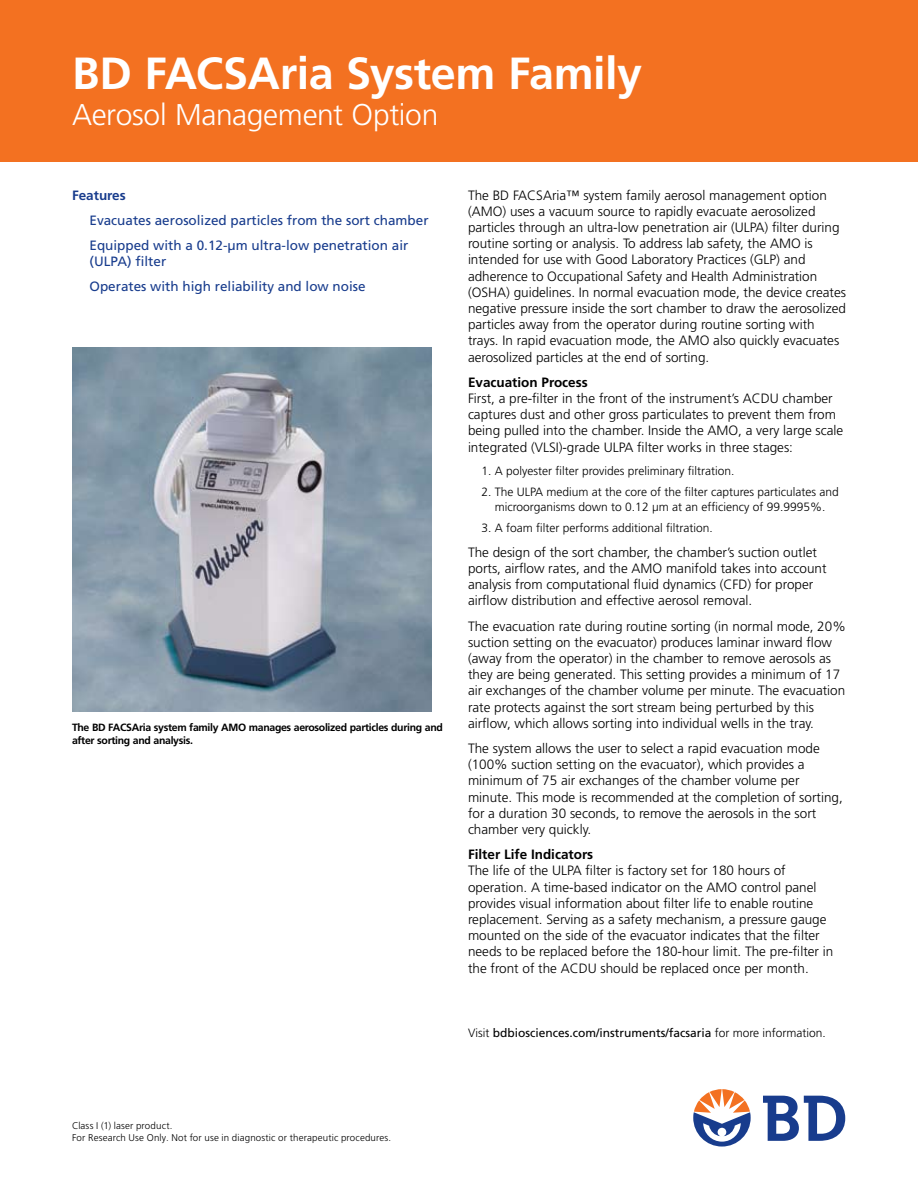
<style>
.page{position:relative;width:918px;height:1188px;background:#fff}
.page>*{position:absolute;margin:0;border:0;box-sizing:border-box;transform-origin:0 0}
.t1{font:700 45px "Frutiger";letter-spacing:-.01em;color:#fff}
.t2{font:300 30px "Frutiger";letter-spacing:-.01em;color:#fff}
.t3{font:300 13.5px/16.2px "Frutiger";color:#000}
.t4{font:13.5px/25.2px "Frutiger";color:#183c8d}
.t5{font:700 13.5px "Frutiger";color:#000}
.t6{font:700 13.5px "Frutiger";color:#183c8d}
.t7{font:300 12px/14.4px "Frutiger";color:#000;text-align:center}
.t8{font:12px "Frutiger";color:#000}
.t9{font:700 10.5px/13.5px "Frutiger";letter-spacing:-.03em;color:#000}
.t10{font:300 9.75px/12px "Frutiger";letter-spacing:.015em;color:#000}
.s1{font-weight:300}
</style>
<div class="page">
<div style="left:0;top:0;width:918px;height:162px;background:#f37121"></div>
<svg style="left:763px;top:1096px;width:82px;height:45px"></svg>
<svg style="left:693px;top:1089px;width:58px;height:58px"></svg>
<img style="left:72px;top:347px;width:360px;height:364px">
<h1 class="t1" style="left:72px;top:47px;width:572px">BD FACSAria System Family</h1>
<h2 class="t2" style="left:72px;top:98px;width:368px">Aerosol Management Option</h2>
<p class="t6" style="left:72px;top:187px;width:55px">Features</p>
<p class="t4" style="left:90px;top:207px;width:341px">Evacuates aerosolized particles from the sort chamber<br>Equipped with a 0.12-µm ultra-low penetration air</p>
<p class="t4" style="left:90px;top:249px;width:278px">(ULPA) filter<br>Operates with high reliability and low noise</p>
<p class="t9" style="left:72px;top:720px;width:372px">The BD FACSAria system family AMO manages aerosolized particles during and after sorting and analysis.</p>
<p class="t3" style="left:468px;top:187px;width:380px">The BD FACSAria™ system family aerosol management option (AMO) uses a vacuum source to rapidly evacuate aerosolized particles through an ultra-low penetration air (ULPA) filter during routine sorting or analysis. To address lab safety, the AMO is intended for use with Good Laboratory Practices (GLP) and adherence to Occupational Safety and Health Administration (OSHA) guidelines. In normal evacuation mode, the device creates negative pressure inside the sort chamber to draw the aerosolized particles away from the operator during routine sorting with trays. In rapid evacuation mode, the AMO also quickly evacuates aerosolized particles at the end of sorting.</p>
<p class="t5" style="left:468px;top:374px;width:121px">Evacuation Process</p>
<p class="t3" style="left:468px;top:390px;width:377px">First, a pre-filter in the front of the instrument’s ACDU chamber captures dust and other gross particulates to prevent them from being pulled into the chamber. Inside the AMO, a very large scale integrated (VLSI)-grade ULPA filter works in three stages:</p>
<p class="t7" style="left:482px;top:464px;width:254px">1. A polyester filter provides preliminary filtration.</p>
<p class="t7" style="left:482px;top:485px;width:359px">2. The ULPA medium at the core of the filter captures particulates and microorganisms down to 0.12 µm at an efficiency of 99.9995%.</p>
<p class="t7" style="left:482px;top:520px;width:233px">3. A foam filter performs additional filtration.</p>
<p class="t3" style="left:468px;top:544px;width:360px">The design of the sort chamber, the chamber’s suction outlet ports, airflow rates, and the AMO manifold takes into account analysis from computational fluid dynamics (CFD) for proper airflow distribution and effective aerosol removal.</p>
<p class="t3" style="left:468px;top:618px;width:379px">The evacuation rate during routine sorting (in normal mode, 20% suction setting on the evacuator) produces laminar inward flow (away from the operator) in the chamber to remove aerosols as they are being generated. This setting provides a minimum of 17 air exchanges of the chamber volume per minute. The evacuation rate protects against the sort stream being perturbed by this airflow, which allows sorting into individual wells in the tray.</p>
<p class="t3" style="left:468px;top:740px;width:376px">The system allows the user to select a rapid evacuation mode (100% suction setting on the evacuator), which provides a minimum of 75 air exchanges of the chamber volume per minute. This mode is recommended at the completion of sorting, for a duration 30 seconds, to remove the aerosols in the sort chamber very quickly.</p>
<p class="t5" style="left:468px;top:847px;width:127px">Filter Life Indicators</p>
<p class="t3" style="left:468px;top:863px;width:367px">The life of the ULPA filter is factory set for 180 hours of operation. A time-based indicator on the AMO control panel provides visual information about filter life to enable routine replacement. Serving as a safety mechanism, a pressure gauge mounted on the side of the evacuator indicates that the filter needs to be replaced before the 180-hour limit. The pre-filter in the front of the ACDU should be replaced once per month.</p>
<p class="t8" style="left:468px;top:1025px;width:359px"><span class="s1">Visit</span> bdbiosciences.com/instruments/facsaria <span class="s1">for more information.</span></p>
<p class="t10" style="left:72px;top:1120px;width:321px">Class I (1) laser product.<br>For Research Use Only. Not for use in diagnostic or therapeutic procedures.</p>
</div>
